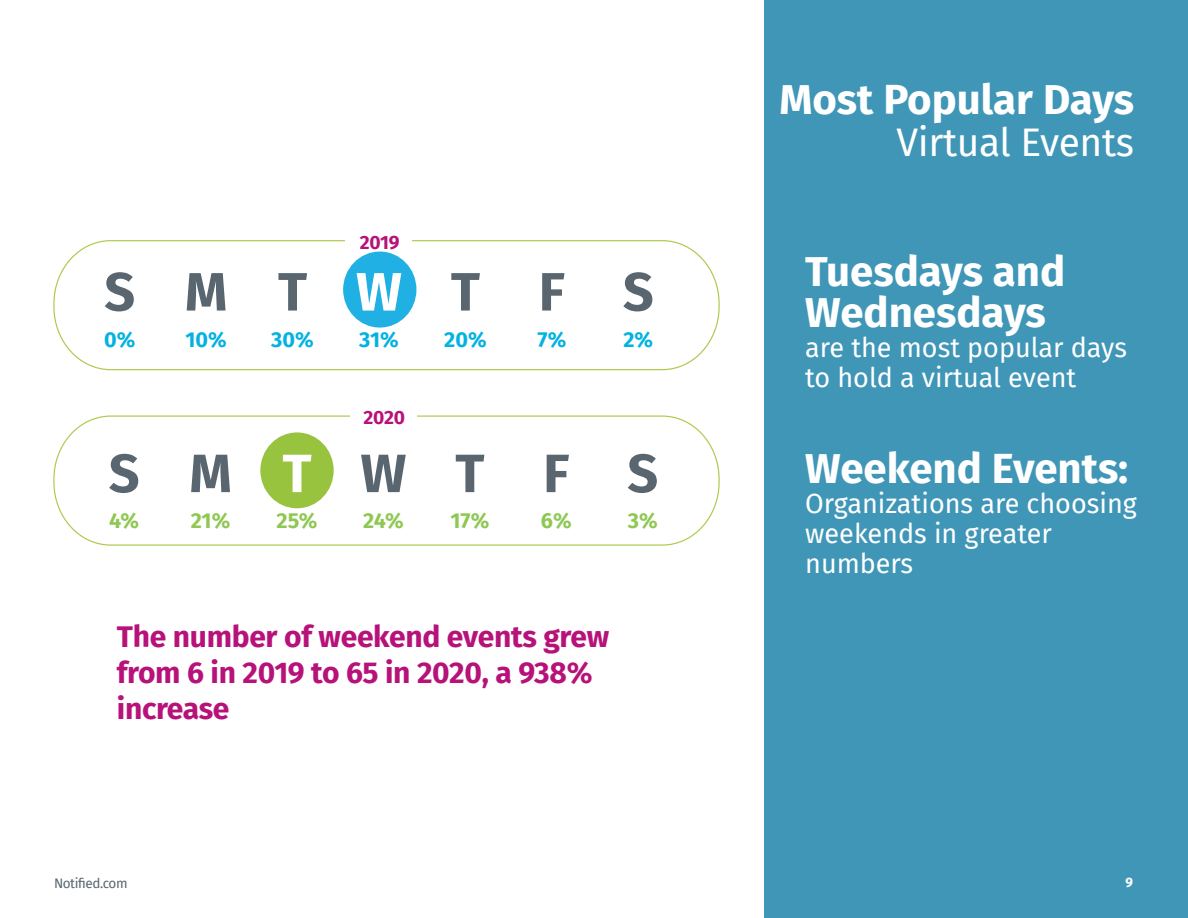
<style>
.page{position:relative;width:1188px;height:918px;background:#fff}
.page>*{position:absolute;margin:0;border:0;box-sizing:border-box;transform-origin:0 0}
.t1{font:700 54px "Fira Sans";color:#596670}
.t2{font:700 54px "Fira Sans";color:#fff}
.t3{font:700 42px/40.5px "Fira Sans";color:#fff}
.t4{font:39px "Fira Sans";letter-spacing:-.01em;color:#fff}
.t5{font:700 30px/36px "Fira Sans";letter-spacing:-.01em;color:#b61279}
.t6{font:27px/30px "Fira Sans";color:#fff}
.t7{font:700 21.6px "Fira Sans";color:#04b2e2}
.t8{font:700 21.6px "Fira Sans";letter-spacing:-.01em;color:#8ec853}
.t9{font:700 19.2px "Fira Sans";letter-spacing:-.01em;color:#b61279}
.t10{font:13.5px "Fira Sans";letter-spacing:-.03em;color:#596670}
.t11{font:700 13.5px "Fira Sans";color:#fff}
</style>
<div class="page">
<div style="left:765px;top:0;width:423px;height:918px;background:#4096b7"></div>
<svg style="left:53px;top:240px;width:667px;height:131px"></svg>
<div style="left:346px;top:230px;width:66px;height:19px;background:#fff"></div>
<svg style="left:53px;top:415px;width:667px;height:131px"></svg>
<svg style="left:260px;top:432px;width:74px;height:76px"></svg>
<div style="left:350px;top:406px;width:67px;height:19px;background:#fff"></div>
<h1 class="t1" style="left:104px;top:246px;width:32px">S</h1>
<p class="t7" style="left:104px;top:321px;width:33px">0%</p>
<h1 class="t1" style="left:109px;top:428px;width:32px">S</h1>
<p class="t8" style="left:109px;top:502px;width:31px">4%</p>
<h1 class="t1" style="left:185px;top:246px;width:44px">M</h1>
<p class="t7" style="left:186px;top:321px;width:43px">10%</p>
<h1 class="t1" style="left:189px;top:428px;width:44px">M</h1>
<p class="t8" style="left:191px;top:502px;width:41px">21%</p>
<h1 class="t1" style="left:278px;top:246px;width:31px">T</h1>
<p class="t7" style="left:271px;top:321px;width:44px">30%</p>
<h1 class="t2" style="left:282px;top:428px;width:31px">T</h1>
<p class="t8" style="left:277px;top:502px;width:42px">25%</p>
<p class="t9" style="left:360px;top:226px;width:41px">2019</p>
<h1 class="t2" style="left:356px;top:246px;width:47px">W</h1>
<p class="t7" style="left:359px;top:321px;width:41px">31%</p>
<p class="t9" style="left:363px;top:402px;width:43px">2020</p>
<h1 class="t1" style="left:361px;top:428px;width:47px">W</h1>
<p class="t8" style="left:363px;top:502px;width:42px">24%</p>
<h1 class="t1" style="left:451px;top:246px;width:31px">T</h1>
<p class="t7" style="left:444px;top:321px;width:44px">20%</p>
<h1 class="t1" style="left:455px;top:428px;width:31px">T</h1>
<p class="t8" style="left:450px;top:502px;width:40px">17%</p>
<h1 class="t1" style="left:539px;top:246px;width:28px">F</h1>
<p class="t7" style="left:537px;top:321px;width:30px">7%</p>
<h1 class="t1" style="left:543px;top:428px;width:28px">F</h1>
<p class="t8" style="left:541px;top:502px;width:32px">6%</p>
<h1 class="t1" style="left:623px;top:246px;width:32px">S</h1>
<p class="t7" style="left:623px;top:321px;width:31px">2%</p>
<h1 class="t1" style="left:627px;top:428px;width:32px">S</h1>
<p class="t8" style="left:628px;top:502px;width:31px">3%</p>
<p class="t5" style="left:117px;top:616px;width:494px">The number of weekend events grew from 6 in 2019 to 65 in 2020, a 938% increase</p>
<p class="t10" style="left:54px;top:873px;width:75px">Notified.com</p>
<h2 class="t3" style="left:779px;top:76px;width:356px">Most Popular Days</h2>
<h3 class="t4" style="left:896px;top:112px;width:239px">Virtual Events</h3>
<h2 class="t3" style="left:805px;top:248px;width:262px">Tuesdays and<br>Wednesdays</h2>
<p class="t6" style="left:805px;top:331px;width:323px">are the most popular days to hold a virtual event</p>
<h2 class="t3" style="left:805px;top:445px;width:325px">Weekend Events:</h2>
<p class="t6" style="left:805px;top:488px;width:333px">Organizations are choosing weekends in greater numbers</p>
<p class="t11" style="left:1125px;top:871px;width:9px">9</p>
</div>
